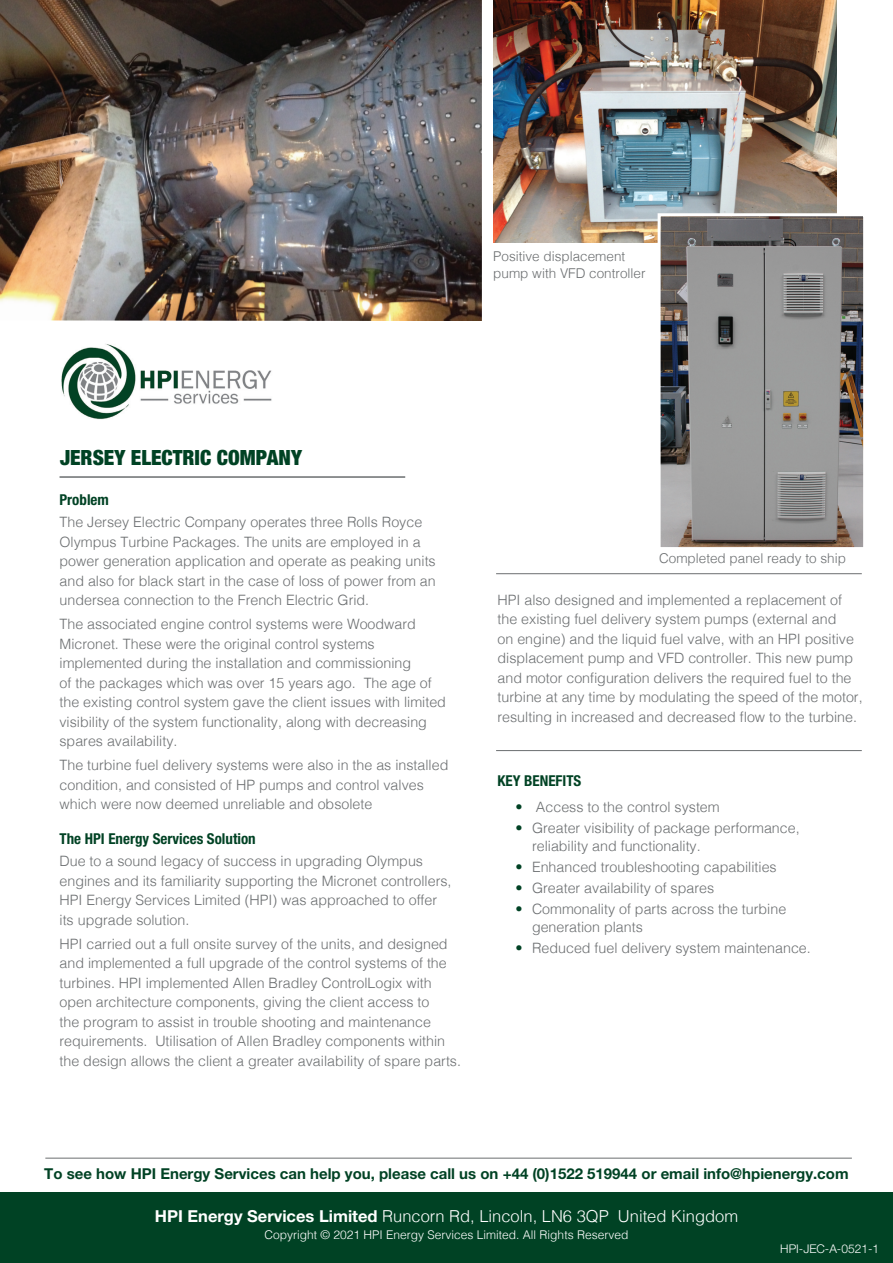
<style>
.page{position:relative;width:893px;height:1263px;background:#fff}
.page>*{position:absolute;margin:0;border:0;box-sizing:border-box;transform-origin:0 0}
.t1{font:900 condensed 21px "Helvetica Neue LT Std";color:#004224}
.t2{font:300 16.5px "Helvetica";color:#fff}
.t3{font:700 15px "Helvetica Neue LT Std";color:#004224}
.t4{font:700 condensed 15px "Helvetica Neue LT Std";color:#004224}
.t5{font:300 14.25px/19.5px "Helvetica";color:#6b6e70}
.t6{font:300 13.5px/16.2px "Helvetica";color:#6b6e70}
.t7{font:300 12px "Helvetica";color:#fff}
.t8{font:300 12px "Helvetica Neue LT Std";color:#fff}
.s1{color:#004224}
.s2{font-family:"Helvetica Neue LT Std";font-weight:700}
</style>
<div class="page">
<div style="left:0;top:1192px;width:893px;height:71px;background:#004224"></div>
<hr style="left:60px;top:476px;width:345px;height:2px;background:#6b6e70">
<img style="left:61px;top:344px;width:211px;height:76px">
<img style="left:0;top:0;width:482px;height:321px">
<img style="left:493px;top:0;width:343px;height:242px">
<hr style="left:45px;top:1158px;width:807px;height:1px;background:#6b6e70">
<hr style="left:496px;top:573px;width:366px;height:1px;background:#6b6e70">
<img style="left:662px;top:217px;width:200px;height:329px">
<div style="left:658px;top:213px;width:208px;height:337px;border:3px solid #fff"></div>
<hr style="left:496px;top:750px;width:366px;height:1px;background:#6b6e70">
<p class="t6" style="left:493px;top:247px;width:154px">Positive displacement pump with VFD controller</p>
<h1 class="t1" style="left:60px;top:445px;width:243px">JERSEY ELECTRIC COMPANY</h1>
<p class="t4" style="left:60px;top:490px;width:51px">Problem</p>
<p class="t5" style="left:60px;top:511px;width:378px">The Jersey Electric Company operates three Rolls Royce Olympus Turbine Packages. The units are employed in a power generation application and operate as peaking units and also for black start in the case of loss of power from an undersea connection to the French Electric Grid.</p>
<p class="t5" style="left:60px;top:613px;width:388px">The associated engine control systems were Woodward Micronet. These were the original control systems implemented during the installation and commissioning<br>of the packages which was over 15 years ago. The age of the existing control system gave the client issues with limited visibility of the system functionality, along with decreasing spares availability.</p>
<p class="t5" style="left:60px;top:754px;width:390px">The turbine fuel delivery systems were also in the as installed condition, and consisted of HP pumps and control valves which were now deemed unreliable and obsolete</p>
<p class="t4" style="left:60px;top:829px;width:198px">The HPI Energy Services Solution</p>
<p class="t5" style="left:60px;top:850px;width:393px">Due to a sound legacy of success in upgrading Olympus engines and its familiarity supporting the Micronet controllers, HPI Energy Services Limited (HPI) was approached to offer its upgrade solution.</p>
<p class="t5" style="left:60px;top:933px;width:403px">HPI carried out a full onsite survey of the units, and designed and implemented a full upgrade of the control systems of the turbines. HPI implemented Allen Bradley ControlLogix with open architecture components, giving the client access to<br>the program to assist in trouble shooting and maintenance requirements. Utilisation of Allen Bradley components within the design allows the client a greater availability of spare parts.</p>
<p class="t6" style="left:659px;top:549px;width:188px">Completed panel ready to ship</p>
<p class="t5" style="left:497px;top:589px;width:367px">HPI also designed and implemented a replacement of the existing fuel delivery system pumps (external and<br>on engine) and the liquid fuel valve, with an HPI positive displacement pump and VFD controller. This new pump and motor configuration delivers the required fuel to the turbine at any time by modulating the speed of the motor, resulting in increased and decreased flow to the turbine.</p>
<p class="t4" style="left:497px;top:772px;width:85px">KEY BENEFITS</p>
<p class="t5" style="left:515px;top:796px;width:206px"><span class="s1">•</span> Access to the control system</p>
<p class="t5" style="left:532px;top:817px;width:269px;line-height:18px;text-indent:-17px"><span class="s1">•</span> Greater visibility of package performance, reliability and functionality.</p>
<p class="t5" style="left:515px;top:856px;width:263px"><span class="s1">•</span> Enhanced troubleshooting capabilities</p>
<p class="t5" style="left:515px;top:877px;width:200px"><span class="s1">•</span> Greater availability of spares</p>
<p class="t5" style="left:532px;top:898px;width:256px;line-height:18px;text-indent:-17px"><span class="s1">•</span> Commonality of parts across the turbine generation plants</p>
<p class="t5" style="left:515px;top:937px;width:297px"><span class="s1">•</span> Reduced fuel delivery system maintenance.</p>
<p class="t3" style="left:44px;top:1164px;width:806px">To see how HPI Energy Services can help you, please call us on +44 (0)1522 519944 or email info@hpienergy.com</p>
<p class="t2" style="left:155px;top:1202px;width:585px"><span class="s2">HPI Energy Services Limited</span> Runcorn Rd, Lincoln, LN6 3QP United Kingdom</p>
<p class="t7" style="left:265px;top:1224px;width:365px">Copyright © 2021 HPI Energy Services Limited. All Rights Reserved</p>
<p class="t8" style="left:780px;top:1241px;width:100px">HPI-JEC-A-0521-1</p>
</div>
